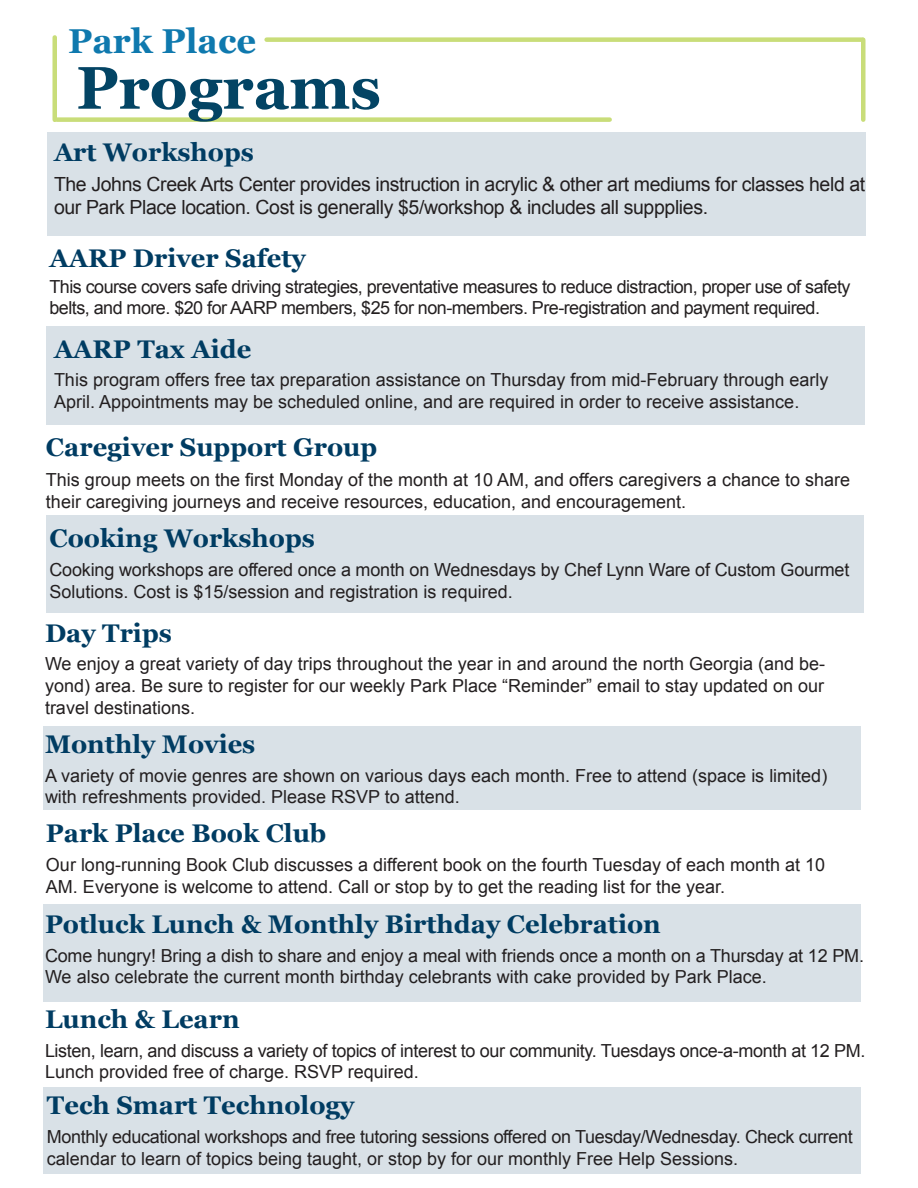
<style>
.page{position:relative;width:918px;height:1188px;background:#fff}
.page>*{position:absolute;margin:0;border:0;box-sizing:border-box;transform-origin:0 0}
.t1{font:700 60px "Georgia";color:#034464}
.t2{font:700 34.5px "Georgia";color:#0f79ae}
.t3{font:700 25.5px "Georgia";color:#003c62}
.t4{font:19.5px/23.4px "Arial";letter-spacing:-.02em;color:#231f20}
.t5{font:18px/21.6px "Arial";color:#231f20}
.t6{font:18px/21.6px "Arial";letter-spacing:-.02em;color:#231f20}
.t7{font:18px/21.6px "Arial";letter-spacing:-.03em;color:#231f20}
</style>
<div class="page">
<div style="left:43px;top:1087px;width:817px;height:87px;background:#d9e1e7"></div>
<div style="left:43px;top:904px;width:817px;height:97px;background:#d9e1e7"></div>
<div style="left:43px;top:726px;width:817px;height:83px;background:#d9e1e7"></div>
<div style="left:46px;top:327px;width:819px;height:98px;background:#d9e1e7"></div>
<div style="left:47px;top:132px;width:819px;height:103px;background:#d9e1e7"></div>
<div style="left:52px;top:37px;width:5px;height:83px;background:#c9dd79"></div>
<div style="left:57px;top:117px;width:553px;height:5px;background:#c9dd79"></div>
<div style="left:267px;top:37px;width:595px;height:5px;background:#c9dd79"></div>
<div style="left:861px;top:40px;width:5px;height:80px;background:#c9dd79"></div>
<div style="left:46px;top:515px;width:817px;height:98px;background:#d9e1e7"></div>
<p class="t2" style="left:68px;top:15px;width:189px">Park Place</p>
<p class="t1" style="left:76px;top:43px;width:306px">Programs</p>
<p class="t3" style="left:54px;top:133px;width:201px">Art Workshops</p>
<p class="t4" style="left:54px;top:172px;width:813px">The Johns Creek Arts Center provides instruction in acrylic &amp; other art mediums for classes held at our Park Place location. Cost is generally $5/workshop &amp; includes all suppplies.</p>
<p class="t3" style="left:50px;top:239px;width:258px">AARP Driver Safety</p>
<p class="t7" style="left:50px;top:276px;width:803px">This course covers safe driving strategies, preventative measures to reduce distraction, proper use of safety belts, and more. $20 for AARP members, $25 for non-members. Pre-registration and payment required.</p>
<p class="t3" style="left:54px;top:329px;width:199px">AARP Tax Aide</p>
<p class="t5" style="left:54px;top:369px;width:776px">This program offers free tax preparation assistance on Thursday from mid-February through early<br>April. Appointments may be scheduled online, and are required in order to receive assistance.</p>
<p class="t3" style="left:46px;top:428px;width:333px">Caregiver Support Group</p>
<p class="t5" style="left:46px;top:469px;width:806px">This group meets on the first Monday of the month at 10 AM, and offers caregivers a chance to share their caregiving journeys and receive resources, education, and encouragement.</p>
<p class="t3" style="left:50px;top:519px;width:267px">Cooking Workshops</p>
<p class="t5" style="left:50px;top:559px;width:801px">Cooking workshops are offered once a month on Wednesdays by Chef Lynn Ware of Custom Gourmet<br>Solutions. Cost is $15/session and registration is required.</p>
<p class="t3" style="left:45px;top:614px;width:128px">Day Trips</p>
<p class="t5" style="left:45px;top:654px;width:782px;text-align:justify">We enjoy a great variety of day trips throughout the year in and around the north Georgia (and be&shy;yond) area. Be sure to register for our weekly Park Place “Reminder” email to stay updated on our travel destinations.</p>
<p class="t3" style="left:45px;top:725px;width:212px">Monthly Movies</p>
<p class="t5" style="left:45px;top:765px;width:784px">A variety of movie genres are shown on various days each month. Free to attend (space is limited) with refreshments provided. Please RSVP to attend.</p>
<p class="t3" style="left:46px;top:814px;width:282px">Park Place Book Club</p>
<p class="t5" style="left:46px;top:854px;width:781px">Our long-running Book Club discusses a different book on the fourth Tuesday of each month at 10<br>AM. Everyone is welcome to attend. Call or stop by to get the reading list for the year.</p>
<p class="t3" style="left:45px;top:905px;width:617px">Potluck Lunch &amp; Monthly Birthday Celebration</p>
<p class="t5" style="left:45px;top:945px;width:821px">Come hungry! Bring a dish to share and enjoy a meal with friends once a month on a Thursday at 12 PM.<br>We also celebrate the current month birthday celebrants with cake provided by Park Place.</p>
<p class="t3" style="left:45px;top:1000px;width:196px">Lunch &amp; Learn</p>
<p class="t6" style="left:45px;top:1040px;width:822px">Listen, learn, and discuss a variety of topics of interest to our community. Tuesdays once-a-month at 12 PM.<br>Lunch provided free of charge. RSVP required.</p>
<p class="t3" style="left:47px;top:1086px;width:309px">Tech Smart Technology</p>
<p class="t6" style="left:47px;top:1126px;width:807px">Monthly educational workshops and free tutoring sessions offered on Tuesday/Wednesday. Check current calendar to learn of topics being taught, or stop by for our monthly Free Help Sessions.</p>
</div>
